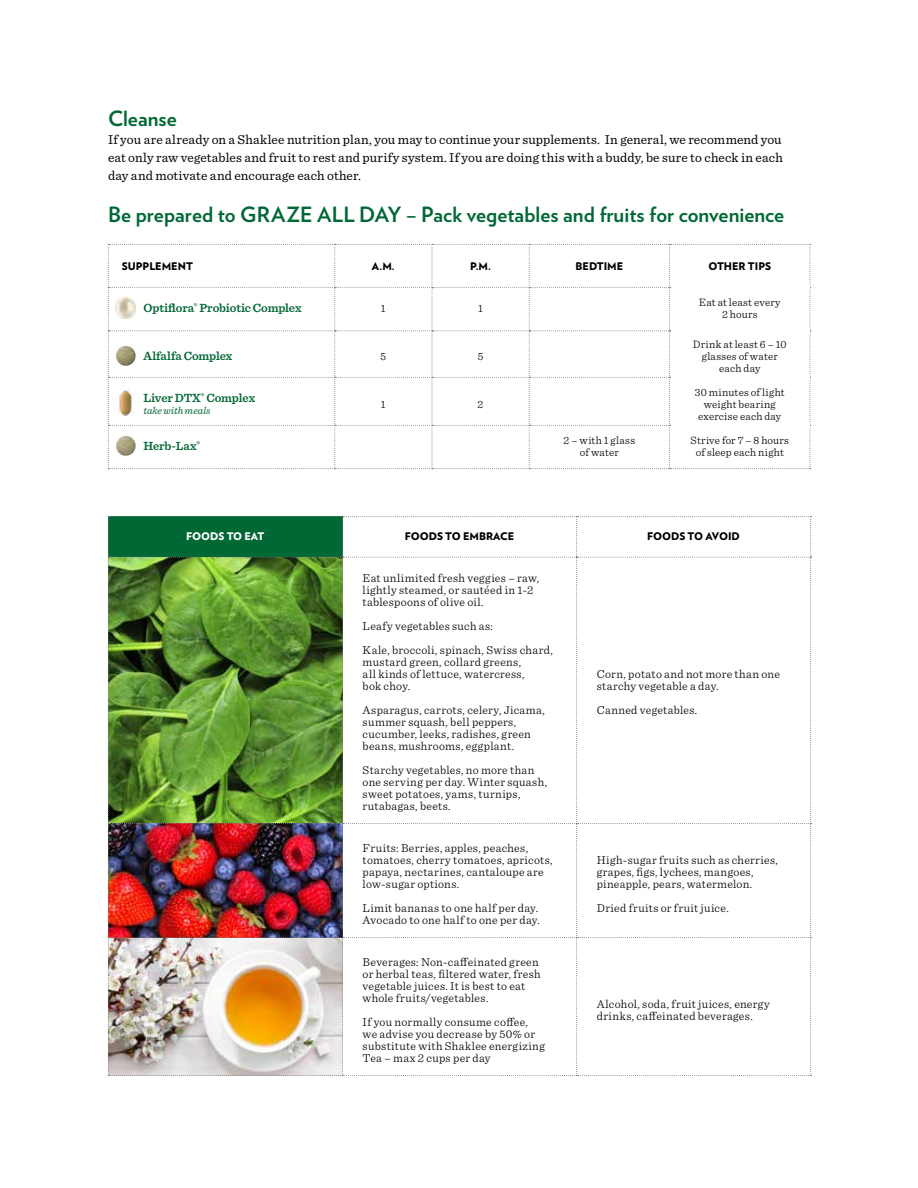
<style>
.page{position:relative;width:918px;height:1188px;background:#fff}
.page>*{position:absolute;margin:0;border:0;box-sizing:border-box;transform-origin:0 0}
.t1{font:700 21px "Verlag";color:#006835}
.t2{font:13.5px/18px "Sentinel";letter-spacing:.01em;color:#000;text-align:justify}
.t3{font:600 12.3px "Sentinel";letter-spacing:-.01em;color:#006835}
.t4{font:300 12px/12px "Sentinel";letter-spacing:.025em;color:#000}
.t5{font:300 11.25px/12px "Sentinel";letter-spacing:.02em;color:#000;text-align:center}
.t6{font:900 10.5px "Verlag";color:#000}
.t7{font:italic 10.5px "Sentinel";color:#006835}
.t8{font:900 10.5px "Verlag";color:#fff}
</style>
<div class="page">
<img style="left:108px;top:516px;width:704px;height:560px">
<svg style="left:108px;top:244px;width:703px;height:225px"></svg>
<img style="left:116px;top:346px;width:20px;height:20px">
<img style="left:113px;top:386px;width:26px;height:31px">
<img style="left:116px;top:436px;width:20px;height:20px">
<img style="left:116px;top:298px;width:20px;height:20px">
<div style="left:671px;top:285px;width:138px;height:5px;background:#fff"></div>
<hr style="left:671px;top:329px;width:138px;height:4px;background:#fff">
<hr style="left:671px;top:375px;width:138px;height:4px;background:#fff">
<hr style="left:671px;top:423px;width:138px;height:4px;background:#fff">
<h1 class="t1" style="left:108px;top:102px;width:70px">Cleanse</h1>
<p class="t2" style="left:108px;top:130px;width:676px">If you are already on a Shaklee nutrition plan, you may to continue your supplements. In general, we recommend you eat only raw vegetables and fruit to rest and purify system. If you are doing this with a buddy, be sure to check in each day and motivate and encourage each other.</p>
<h1 class="t1" style="left:108px;top:198px;width:678px">Be prepared to GRAZE ALL DAY – Pack vegetables and fruits for convenience</h1>
<p class="t6" style="left:122px;top:258px;width:73px">SUPPLEMENT</p>
<p class="t6" style="left:372px;top:258px;width:24px">A.M.</p>
<p class="t6" style="left:470px;top:258px;width:22px">P.M.</p>
<p class="t6" style="left:576px;top:258px;width:49px">BEDTIME</p>
<p class="t6" style="left:708px;top:258px;width:64px">OTHER TIPS</p>
<p class="t3" style="left:143px;top:298px;width:160px">Optiflora<sup>®</sup> Probiotic Complex</p>
<p class="t5" style="left:381px;top:301px;width:6px">1</p>
<p class="t5" style="left:478px;top:301px;width:6px">1</p>
<p class="t5" style="left:699px;top:295px;width:83px">Eat at least every<br>2 hours</p>
<p class="t3" style="left:143px;top:346px;width:91px">Alfalfa Complex</p>
<p class="t5" style="left:381px;top:349px;width:7px">5</p>
<p class="t5" style="left:478px;top:349px;width:7px">5</p>
<p class="t5" style="left:693px;top:337px;width:95px">Drink at least 6 – 10 glasses of water each day</p>
<p class="t3" style="left:143px;top:388px;width:113px">Liver DTX<sup>®</sup> Complex</p>
<p class="t7" style="left:143px;top:403px;width:69px">take with meals</p>
<p class="t5" style="left:381px;top:397px;width:6px">1</p>
<p class="t5" style="left:478px;top:397px;width:7px">2</p>
<p class="t5" style="left:695px;top:385px;width:91px">30 minutes of light weight bearing exercise each day</p>
<p class="t3" style="left:143px;top:436px;width:58px">Herb-Lax<sup>®</sup></p>
<p class="t5" style="left:564px;top:433px;width:73px">2 – with 1 glass of water</p>
<p class="t5" style="left:691px;top:433px;width:100px">Strive for 7 – 8 hours of sleep each night</p>
<p class="t8" style="left:186px;top:528px;width:80px">FOODS TO EAT</p>
<p class="t6" style="left:405px;top:528px;width:111px">FOODS TO EMBRACE</p>
<p class="t6" style="left:647px;top:528px;width:94px">FOODS TO AVOID</p>
<p class="t4" style="left:363px;top:571px;width:178px">Eat unlimited fresh veggies – raw, lightly steamed, or sautéed in 1-2 tablespoons of olive oil.</p>
<p class="t4" style="left:363px;top:613px;width:192px;line-height:24px">Leafy vegetables such as:<br>Kale, broccoli, spinach, Swiss chard,</p>
<p class="t4" style="left:363px;top:655px;width:163px">mustard green, collard greens, all kinds of lettuce, watercress, bok choy.</p>
<p class="t4" style="left:363px;top:703px;width:184px">Asparagus, carrots, celery, Jicama, summer squash, bell peppers, cucumber, leeks, radishes, green beans, mushrooms, eggplant.</p>
<p class="t4" style="left:363px;top:763px;width:186px">Starchy vegetables, no more than one serving per day. Winter squash, sweet potatoes, yams, turnips, rutabagas, beets.</p>
<p class="t4" style="left:597px;top:667px;width:185px">Corn, potato and not more than one starchy vegetable a day.</p>
<p class="t4" style="left:597px;top:703px;width:102px">Canned vegetables.</p>
<p class="t4" style="left:363px;top:841px;width:192px">Fruits: Berries, apples, peaches, tomatoes, cherry tomatoes, apricots, papaya, nectarines, cantaloupe are low-sugar options.</p>
<p class="t4" style="left:363px;top:901px;width:179px">Limit bananas to one half per day.<br>Avocado to one half to one per day.</p>
<p class="t4" style="left:363px;top:955px;width:180px">Beverages: Non-caffeinated green or herbal teas, filtered water, fresh vegetable juices. It is best to eat whole fruits/vegetables.</p>
<p class="t4" style="left:363px;top:1015px;width:184px">If you normally consume coffee, we advise you decrease by 50% or substitute with Shaklee energizing<br>Tea – max 2 cups per day</p>
<p class="t4" style="left:597px;top:853px;width:183px">High-sugar fruits such as cherries, grapes, figs, lychees, mangoes, pineapple, pears, watermelon.</p>
<p class="t4" style="left:597px;top:901px;width:134px">Dried fruits or fruit juice.</p>
<p class="t4" style="left:597px;top:997px;width:175px">Alcohol, soda, fruit juices, energy drinks, caffeinated beverages.</p>
</div>
